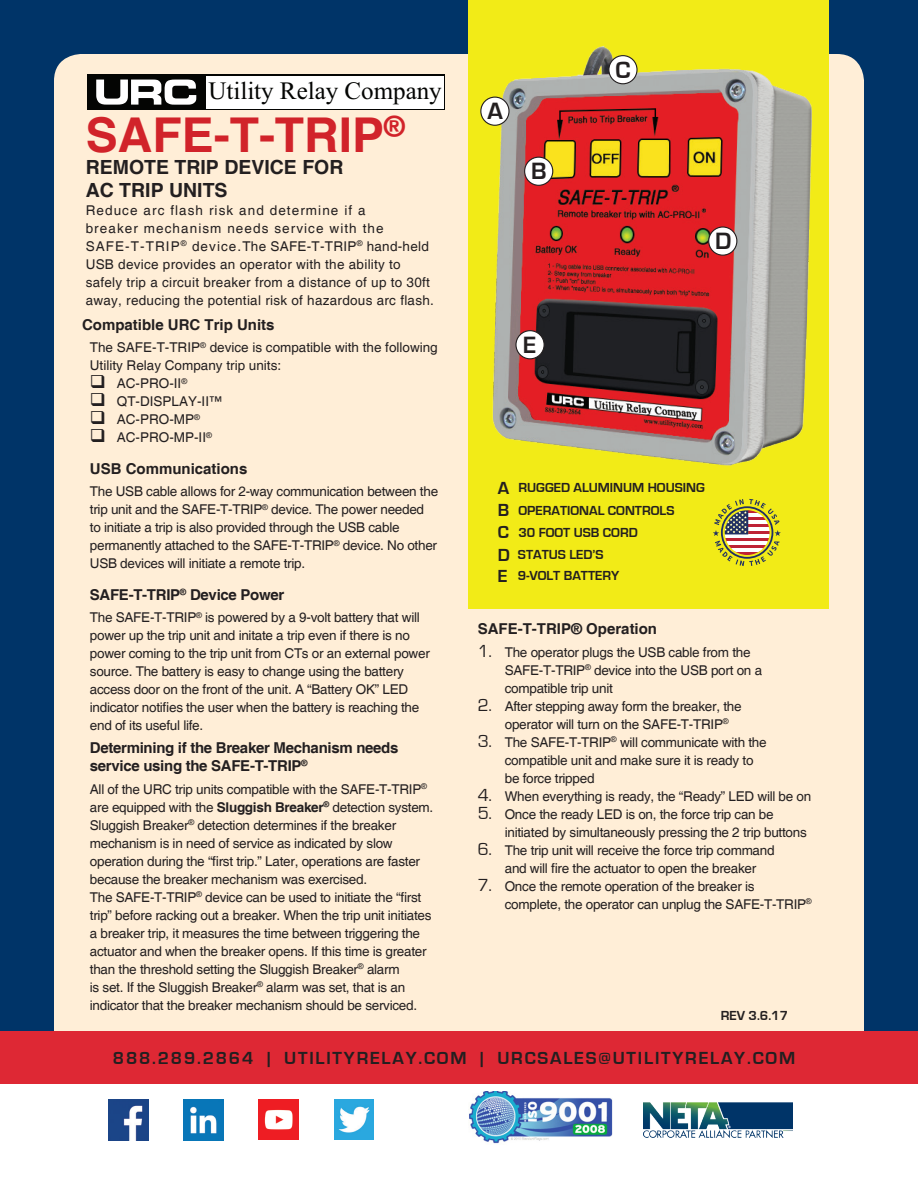
<style>
.page{position:relative;width:918px;height:1188px;background:#fff}
.page>*{position:absolute;margin:0;border:0;box-sizing:border-box;transform-origin:0 0}
.t1{font:700 48px "Helvetica";color:#d1232a}
.t2{font:25.05px "Times New Roman";color:#040503}
.t3{font:700 24.3px "Eurostile";color:#231f20}
.t4{font:700 19.5px/22.5px "Helvetica";color:#231f20}
.t5{font:700 18px "Eurostile";letter-spacing:.1em;color:#231f20}
.Bullets{font:700 15px/18px "Helvetica";letter-spacing:-.02em;color:#231f20}
.Bullets-2{font:700 15px "Helvetica";color:#231f20}
.Bullets-3{font:13.5px/18px "Helvetica";letter-spacing:-.02em;color:#231f20}
.Bullets-4{font:13.5px/18px "Helvetica";letter-spacing:.02em;color:#231f20}
.Bullets-5{font:13.5px/18px "Helvetica";color:#231f20}
.t6{font:700 13.5px "Eurostile";color:#231f20}
.s1{font-family:"Eurostile";font-size:18px}
.s2{font-weight:700}
</style>
<div class="page">
<div style="left:0;top:0;width:918px;height:1163px;background:#003468"></div>
<div style="left:54px;top:54px;width:810px;height:1029px;background:#ffeed7;border-radius:27px"></div>
<div style="left:0;top:1083px;width:918px;height:105px;background:#fff"></div>
<div style="left:0;top:1031px;width:918px;height:52px;background:#de2834"></div>
<img style="left:644px;top:1102px;width:149px;height:36px">
<img style="left:469px;top:1091px;width:143px;height:53px">
<img style="left:108px;top:1099px;width:40px;height:41px">
<img style="left:184px;top:1099px;width:39px;height:41px">
<img style="left:335px;top:1100px;width:39px;height:40px">
<img style="left:259px;top:1100px;width:40px;height:40px">
<div style="left:468px;top:0;width:360px;height:608px;background:#f2eb17"></div>
<svg style="left:87px;top:75px;width:358px;height:35px;background:#222321"></svg>
<div style="left:206px;top:76px;width:237px;height:32px;background:#fff"></div>
<svg style="left:96px;top:80px;width:100px;height:25px;background:#989998"></svg>
<img style="left:480px;top:40px;width:349px;height:431px">
<div style="left:516px;top:331px;width:28px;height:28px;background:#fff;border-radius:50%"></div>
<div style="left:515px;top:330px;width:30px;height:29px;border:1px solid #231f20;border-radius:50%"></div>
<div style="left:609px;top:56px;width:28px;height:28px;background:#fff;border-radius:50%"></div>
<div style="left:608px;top:55px;width:30px;height:29px;border:1px solid #231f20;border-radius:50%"></div>
<div style="left:709px;top:227px;width:28px;height:28px;background:#fff;border-radius:50%"></div>
<div style="left:708px;top:226px;width:29px;height:30px;border:1px solid #231f20;border-radius:50%"></div>
<div style="left:481px;top:97px;width:28px;height:28px;background:#fff;border-radius:50%"></div>
<div style="left:480px;top:97px;width:30px;height:29px;border:1px solid #231f20;border-radius:50%"></div>
<div style="left:525px;top:157px;width:28px;height:28px;background:#fff;border-radius:50%"></div>
<div style="left:524px;top:157px;width:29px;height:29px;border:1px solid #231f20;border-radius:50%"></div>
<svg style="left:713px;top:499px;width:68px;height:67px"></svg>
<p class="t2" style="left:208px;top:74px;width:235px">Utility Relay Company</p>
<p class="t1" style="left:86px;top:106px;width:321px">SAFE-T-TRIP<sup>®</sup></p>
<p class="t4" style="left:86px;top:157px;width:259px">REMOTE TRIP DEVICE FOR<br>AC TRIP UNITS</p>
<p class="Bullets-4" style="left:86px;top:201px;width:350px">Reduce arc flash risk and determine if a<br>breaker mechanism needs service with the SAFE-T-TRIP<sup>®</sup> device.The SAFE-T-TRIP<sup>®</sup> hand-held USB device provides an operator with the ability to safely trip a circuit breaker from a distance of up to 30ft away, reducing the potential risk of hazardous arc flash.</p>
<p class="t3" style="left:488px;top:98px;width:17px">A</p>
<p class="t3" style="left:531px;top:158px;width:17px">B</p>
<p class="t3" style="left:616px;top:57px;width:17px">C</p>
<p class="t3" style="left:715px;top:228px;width:18px">D</p>
<p class="Bullets-2" style="left:82px;top:315px;width:194px">Compatible URC Trip Units</p>
<p class="Bullets-5" style="left:90px;top:339px;width:349px">The SAFE-T-TRIP<sup>®</sup> device is compatible with the following<br>Utility Relay Company trip units:</p>
<p class="Bullets-3" style="left:117px;top:375px;width:72px">AC-PRO-II<sup>®</sup></p>
<p class="Bullets-5" style="left:117px;top:393px;width:107px">QT-DISPLAY-II™</p>
<p class="Bullets-3" style="left:117px;top:411px;width:85px">AC-PRO-MP<sup>®</sup></p>
<p class="Bullets-3" style="left:117px;top:429px;width:97px">AC-PRO-MP-II<sup>®</sup></p>
<p class="Bullets-2" style="left:90px;top:459px;width:159px">USB Communications</p>
<p class="Bullets-3" style="left:90px;top:483px;width:350px">The USB cable allows for 2-way communication between the trip unit and the SAFE-T-TRIP<sup>®</sup> device. The power needed to initiate a trip is also provided through the USB cable permanently attached to the SAFE-T-TRIP<sup>®</sup> device. No other USB devices will initiate a remote trip.</p>
<p class="Bullets" style="left:90px;top:586px;width:196px">SAFE-T-TRIP<sup>®</sup> Device Power</p>
<p class="Bullets-3" style="left:90px;top:609px;width:341px">The SAFE-T-TRIP<sup>®</sup> is powered by a 9-volt battery that will power up the trip unit and initate a trip even if there is no power coming to the trip unit from CTs or an external power source. The battery is easy to change using the battery access door on the front of the unit. A “Battery OK” LED indicator notifies the user when the battery is reaching the end of its useful life.</p>
<p class="Bullets-2" style="left:478px;top:620px;width:181px">SAFE-T-TRIP® Operation</p>
<p class="t3" style="left:523px;top:332px;width:15px">E</p>
<p class="t5" style="left:498px;top:478px;width:13px">A</p>
<p class="t6" style="left:519px;top:481px;width:188px">RUGGED ALUMINUM HOUSING</p>
<p class="t5" style="left:498px;top:500px;width:13px">B</p>
<p class="t6" style="left:519px;top:503px;width:157px">OPERATIONAL CONTROLS</p>
<p class="t5" style="left:498px;top:523px;width:13px">C</p>
<p class="t6" style="left:519px;top:525px;width:121px">30 FOOT USB CORD</p>
<p class="t5" style="left:498px;top:545px;width:14px">D</p>
<p class="t6" style="left:518px;top:548px;width:87px">STATUS LED’S</p>
<p class="t5" style="left:498px;top:566px;width:11px">E</p>
<p class="t6" style="left:518px;top:568px;width:103px">9-VOLT BATTERY</p>
<p class="Bullets-3" style="left:505px;top:644px;width:259px;text-indent:-27px"><span class="s1">1.</span> The operator plugs the USB cable from the<br>SAFE-T-TRIP<sup>®</sup> device into the USB port on a compatible trip unit</p>
<p class="Bullets-3" style="left:505px;top:698px;width:238px;text-indent:-27px"><span class="s1">2.</span> After stepping away form the breaker, the operator will turn on the SAFE-T-TRIP<sup>®</sup></p>
<p class="Bullets-3" style="left:505px;top:734px;width:263px;text-indent:-27px"><span class="s1">3.</span> The SAFE-T-TRIP<sup>®</sup> will communicate with the compatible unit and make sure it is ready to be force tripped</p>
<p class="Bullets-3" style="left:478px;top:788px;width:335px"><span class="s1">4.</span> When everything is ready, the “Ready” LED will be on</p>
<p class="Bullets-3" style="left:505px;top:806px;width:304px;text-indent:-27px"><span class="s1">5.</span> Once the ready LED is on, the force trip can be initiated by simultaneously pressing the 2 trip buttons</p>
<p class="Bullets-3" style="left:505px;top:842px;width:271px;text-indent:-27px"><span class="s1">6.</span> The trip unit will receive the force trip command and will fire the actuator to open the breaker</p>
<p class="Bullets-3" style="left:505px;top:878px;width:308px;text-indent:-27px"><span class="s1">7.</span> Once the remote operation of the breaker is complete, the operator can unplug the SAFE-T-TRIP<sup>®</sup></p>
<p class="Bullets" style="left:90px;top:740px;width:310px">Determining if the Breaker Mechanism needs service using the SAFE-T-TRIP<sup>®</sup></p>
<p class="Bullets-3" style="left:90px;top:781px;width:345px">All of the URC trip units compatible with the SAFE-T-TRIP<sup>® </sup>are equipped with the <span class="s2">Sluggish Breaker</span><sup>®</sup> detection system.<br>Sluggish Breaker<sup>®</sup> detection determines if the breaker mechanism is in need of service as indicated by slow operation during the “first trip.” Later, operations are faster because the breaker mechanism was exercised.<br>The SAFE-T-TRIP<sup>®</sup> device can be used to initiate the “first trip” before racking out a breaker. When the trip unit initiates a breaker trip, it measures the time between triggering the actuator and when the breaker opens. If this time is greater than the threshold setting the Sluggish Breaker<sup>®</sup> alarm<br>is set. If the Sluggish Breaker<sup>®</sup> alarm was set, that is an indicator that the breaker mechanism should be serviced.</p>
<p class="t6" style="left:721px;top:1009px;width:69px">REV 3.6.17</p>
<p class="t5" style="left:113px;top:1049px;width:684px">888.289.2864 | UTILITYRELAY.COM | URCSALES@UTILITYRELAY.COM</p>
</div>
